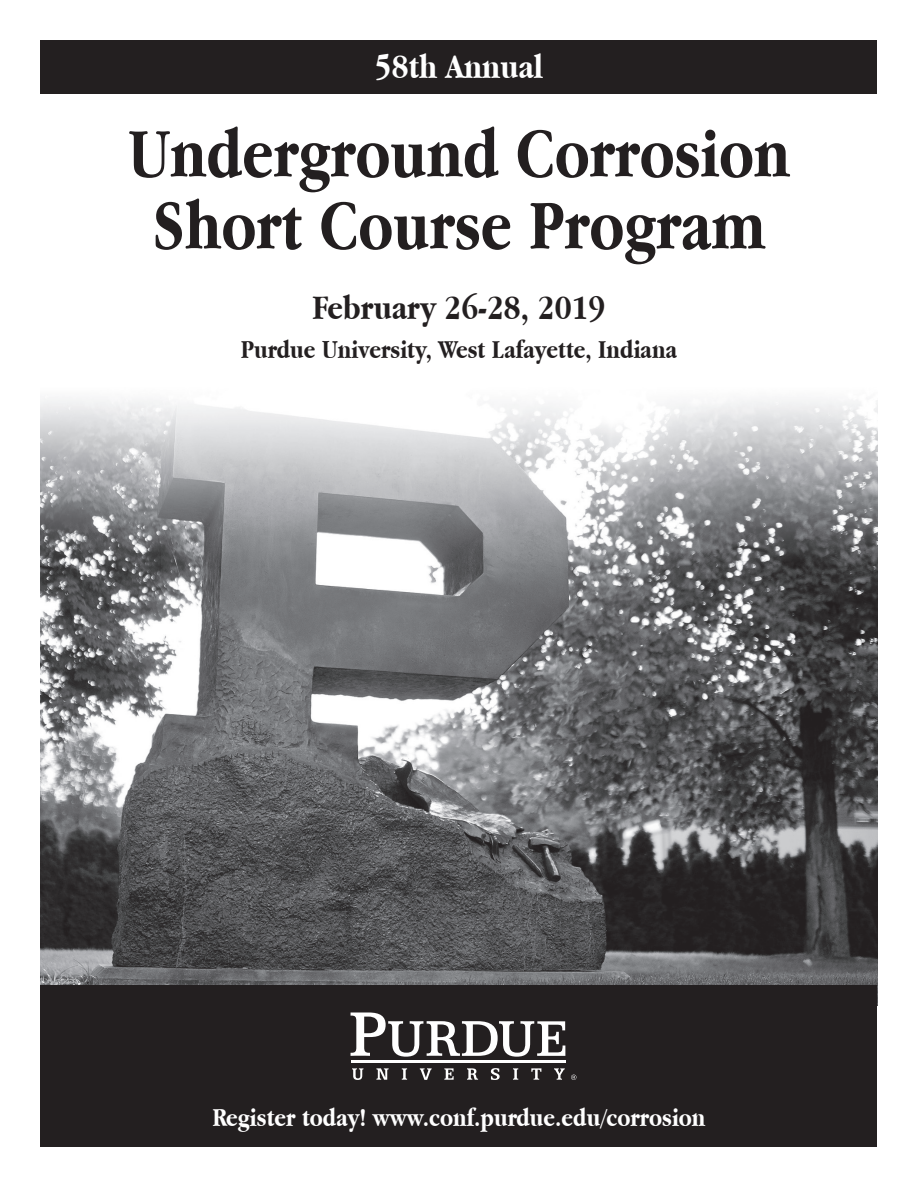
<style>
.page{position:relative;width:918px;height:1188px;background:#fff}
.page>*{position:absolute;margin:0;border:0;box-sizing:border-box;transform-origin:0 0}
.t1{font:700 72px/72px "Apple Garamond";color:#231f20;text-align:center}
.t2{font:700 36px "Apple Garamond";color:#231f20}
.t3{font:700 36px "Apple Garamond";color:#fff}
.t4{font:700 27px "Apple Garamond";color:#fff}
.t5{font:700 27px "Apple Garamond";color:#231f20}
</style>
<div class="page">
<div style="left:40px;top:40px;width:838px;height:54px;background:#231f20"></div>
<img style="left:40px;top:398px;width:838px;height:588px">
<div style="left:40px;top:986px;width:838px;height:162px;background:#231f20"></div>
<svg style="left:351px;top:1012px;width:214px;height:45px"></svg>
<svg style="left:352px;top:1068px;width:11px;height:12px"></svg>
<svg style="left:376px;top:1068px;width:13px;height:12px"></svg>
<svg style="left:402px;top:1068px;width:5px;height:12px"></svg>
<svg style="left:420px;top:1068px;width:12px;height:12px"></svg>
<svg style="left:444px;top:1068px;width:10px;height:12px"></svg>
<svg style="left:467px;top:1068px;width:11px;height:12px"></svg>
<svg style="left:491px;top:1068px;width:9px;height:12px"></svg>
<svg style="left:513px;top:1068px;width:5px;height:12px"></svg>
<svg style="left:531px;top:1068px;width:10px;height:12px"></svg>
<svg style="left:554px;top:1068px;width:11px;height:12px"></svg>
<hr style="left:351px;top:1061px;width:214px;height:2px;background:#fff">
<svg style="left:571px;top:1075px;width:5px;height:5px"></svg>
<h2 class="t3" style="left:375px;top:46px;width:170px">58th Annual</h2>
<h1 class="t1" style="left:128px;top:117px;width:664px">Underground Corrosion<br>Short Course Program</h1>
<h2 class="t2" style="left:313px;top:287px;width:295px">February 26-28, 2019</h2>
<p class="t5" style="left:241px;top:334px;width:438px">Purdue University, West Lafayette, Indiana</p>
<p class="t4" style="left:212px;top:1102px;width:495px">Register today! www.conf.purdue.edu/corrosion</p>
</div>
